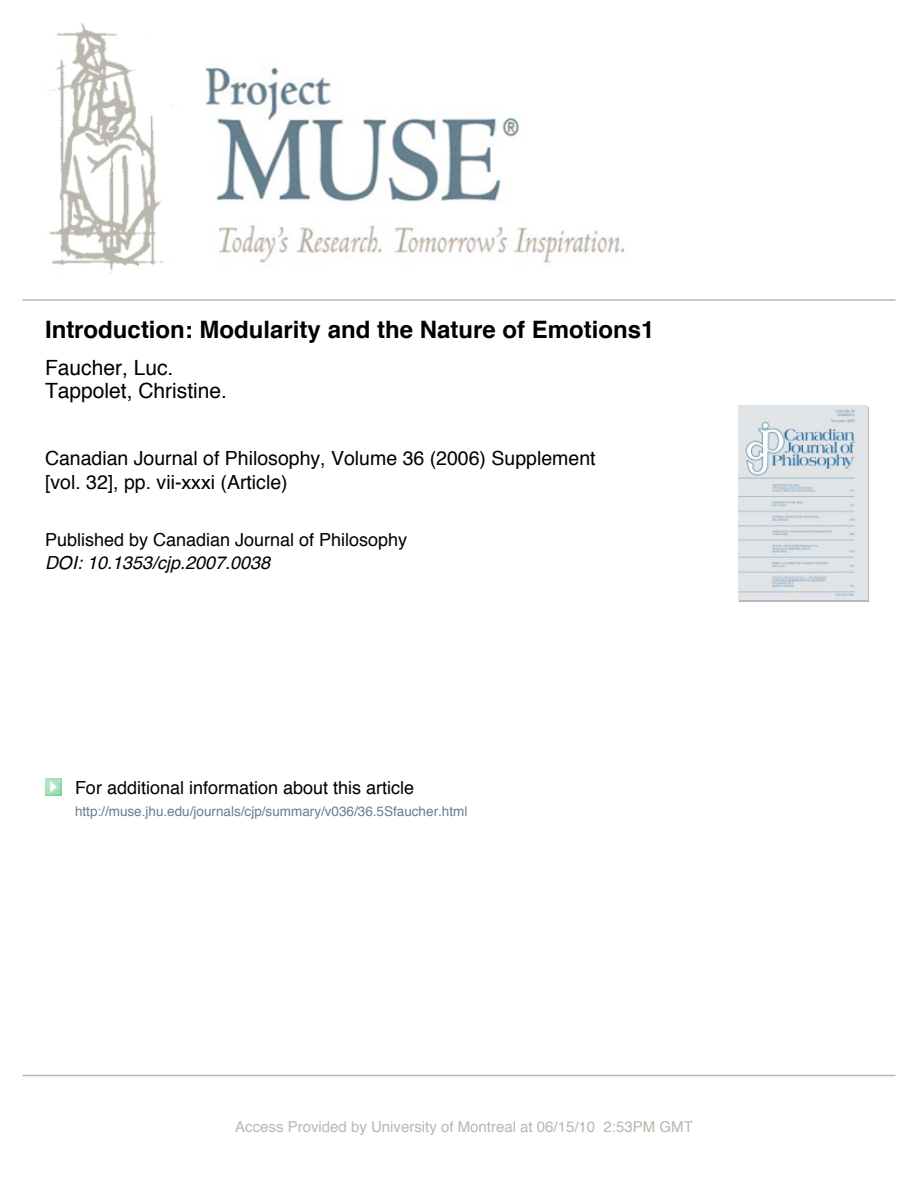
<style>
.page{position:relative;width:918px;height:1188px;background:#fff}
.page>*{position:absolute;margin:0;border:0;box-sizing:border-box;transform-origin:0 0}
.t1{font:700 24px "Helvetica";color:#000}
.t2{font:21px/22.5px "Helvetica";color:#000}
.t3{font:19.5px/24px "Helvetica";color:#000}
.t4{font:18px "Helvetica";color:#000}
.t5{font:italic 18px "Helvetica";color:#000}
.t6{font:15px "Helvetica";color:#bab7ae}
.t7{font:13.5px "Helvetica";color:#648091}
</style>
<div class="page">
<img style="left:49px;top:23px;width:576px;height:250px">
<hr style="left:22px;top:299px;width:874px;height:2px;background:#bab7ae">
<hr style="left:22px;top:1075px;width:874px;height:1px;background:#bab7ae">
<img style="left:45px;top:779px;width:17px;height:17px">
<img style="left:738px;top:406px;width:130px;height:194px">
<p class="t1" style="left:45px;top:319px;width:611px">Introduction: Modularity and the Nature of Emotions1</p>
<p class="t2" style="left:45px;top:358px;width:184px">Faucher, Luc.<br>Tappolet, Christine.</p>
<p class="t3" style="left:45px;top:448px;width:552px">Canadian Journal of Philosophy, Volume 36 (2006) Supplement [vol. 32], pp. vii-xxxi (Article)</p>
<p class="t4" style="left:45px;top:532px;width:364px">Published by Canadian Journal of Philosophy</p>
<p class="t5" style="left:45px;top:555px;width:227px">DOI: 10.1353/cjp.2007.0038</p>
<p class="t4" style="left:75px;top:780px;width:341px">For additional information about this article</p>
<p class="t7" style="left:75px;top:806px;width:394px">http://muse.jhu.edu/journals/cjp/summary/v036/36.5Sfaucher.html</p>
<p class="t6" style="left:235px;top:1120px;width:459px">Access Provided by University of Montreal at 06/15/10 2:53PM GMT</p>
</div>
